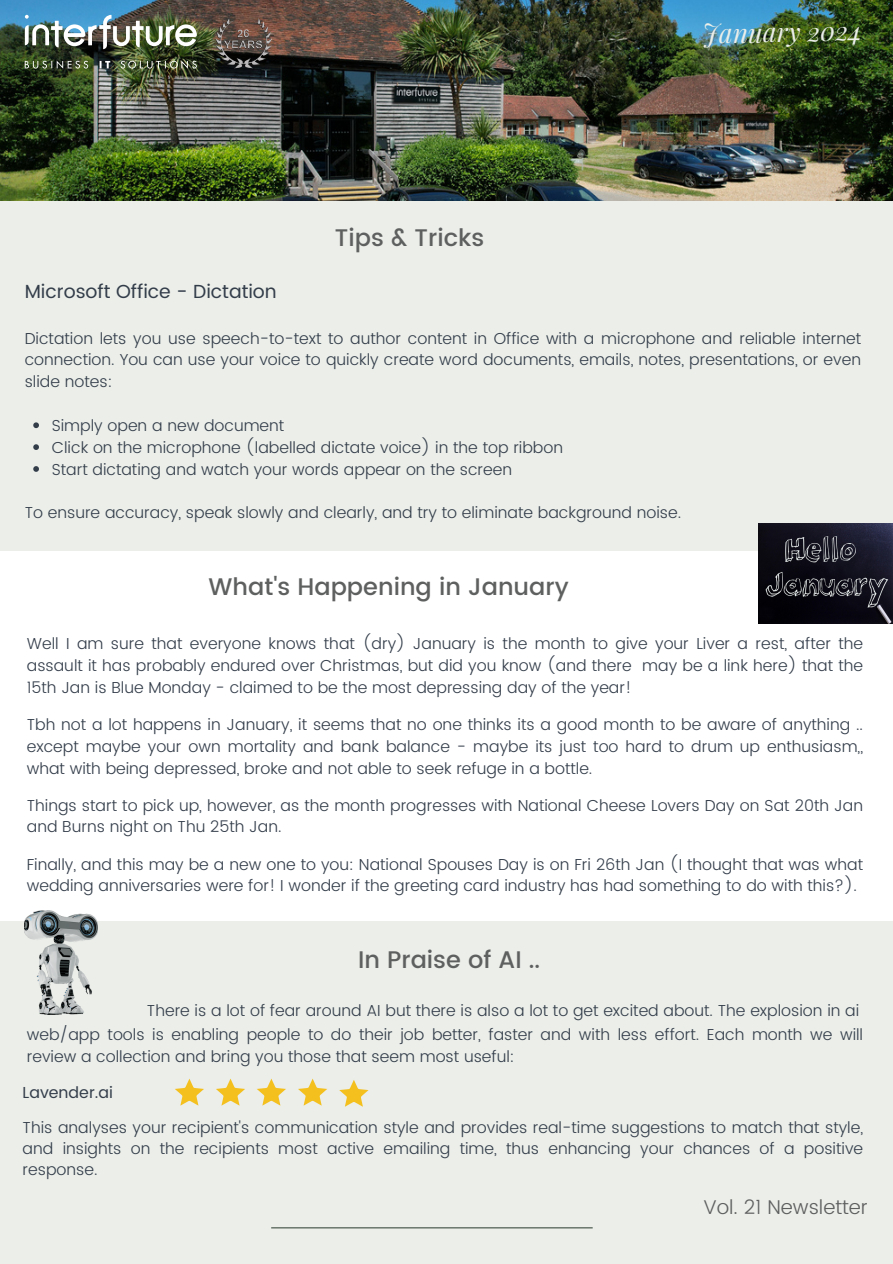
<style>
.page{position:relative;width:893px;height:1264px;background:#fff}
.page>*{position:absolute;margin:0;border:0;box-sizing:border-box;transform-origin:0 0}
.t1{font:italic 26.25px "Playfair Display";color:#ebeee9}
.t2{font:500 24px "Poppins";color:#5e5f5f}
.t3{font:300 19.95px "Poppins";color:#5e5f5f}
.t4{font:18.9px "Poppins";color:#333d4a}
.t5{font:300 15.9px/21.9px "Poppins";color:#333d4a;text-align:justify}
.t6{font:15.9px "Poppins";color:#333d4a}
</style>
<div class="page">
<div style="left:0;top:921px;width:892px;height:342px;background:#ebeee9"></div>
<hr style="left:271px;top:1227px;width:321px;height:1px;background:#3e4e40">
<div style="left:0;top:188px;width:892px;height:362px;background:#ebeee9"></div>
<img style="left:0;top:0;width:892px;height:200px">
<img style="left:25px;top:910px;width:73px;height:104px">
<svg style="left:339px;top:1080px;width:29px;height:26px"></svg>
<svg style="left:298px;top:1078px;width:29px;height:27px"></svg>
<svg style="left:257px;top:1078px;width:29px;height:27px"></svg>
<svg style="left:175px;top:1078px;width:29px;height:27px"></svg>
<svg style="left:216px;top:1078px;width:29px;height:27px"></svg>
<img style="left:758px;top:523px;width:134px;height:100px">
<svg style="left:33px;top:422px;width:6px;height:6px"></svg>
<svg style="left:33px;top:444px;width:6px;height:6px"></svg>
<svg style="left:33px;top:466px;width:6px;height:6px"></svg>
<img style="left:216px;top:13px;width:55px;height:55px">
<img style="left:25px;top:15px;width:172px;height:54px">
<p class="t2" style="left:335px;top:224px;width:151px">Tips &amp; Tricks</p>
<p class="t1" style="left:702px;top:15px;width:161px;rotate:-1deg">January 2024</p>
<p class="t4" style="left:25px;top:280px;width:253px">Microsoft Office - Dictation</p>
<p class="t5" style="left:25px;top:327px;width:837px">Dictation lets you use speech-to-text to author content in Office with a microphone and reliable internet connection. You can use your voice to quickly create word documents, emails, notes, presentations, or even slide notes:</p>
<p class="t5" style="left:52px;top:414px;width:234px">Simply open a new document</p>
<p class="t5" style="left:52px;top:436px;width:513px">Click on the microphone (labelled dictate voice) in the top ribbon</p>
<p class="t5" style="left:52px;top:458px;width:462px">Start dictating and watch your words appear on the screen</p>
<p class="t5" style="left:25px;top:502px;width:658px">To ensure accuracy, speak slowly and clearly, and try to eliminate background noise.</p>
<p class="t2" style="left:208px;top:572px;width:361px">What's Happening in January</p>
<p class="t5" style="left:27px;top:632px;width:837px">Well I am sure that everyone knows that (dry) January is the month to give your Liver a rest, after the assault it has probably endured over Christmas, but did you know (and there may be a link here) that the 15th Jan is Blue Monday - claimed to be the most depressing day of the year!</p>
<p class="t5" style="left:27px;top:713px;width:837px">Tbh not a lot happens in January, it seems that no one thinks its a good month to be aware of anything .. except maybe your own mortality and bank balance - maybe its just too hard to drum up enthusiasm,, what with being depressed, broke and not able to seek refuge in a bottle.</p>
<p class="t5" style="left:27px;top:794px;width:837px">Things start to pick up, however, as the month progresses with National Cheese Lovers Day on Sat 20th Jan and Burns night on Thu 25th Jan.</p>
<p class="t5" style="left:27px;top:853px;width:837px">Finally, and this may be a new one to you: National Spouses Day is on Fri 26th Jan (I thought that was what wedding anniversaries were for! I wonder if the greeting card industry has had something to do with this?).</p>
<p class="t2" style="left:358px;top:946px;width:184px">In Praise of AI ..</p>
<p class="t5" style="left:147px;top:999px;width:713px">There is a lot of fear around AI but there is also a lot to get excited about. The explosion in ai</p>
<p class="t5" style="left:27px;top:1023px;width:837px">web/app tools is enabling people to do their job better, faster and with less effort. Each month we will review a collection and bring you those that seem most useful:</p>
<p class="t6" style="left:23px;top:1083px;width:92px">Lavender.ai</p>
<p class="t5" style="left:23px;top:1116px;width:842px;line-height:21.5px">This analyses your recipient's communication style and provides real-time suggestions to match that style, and insights on the recipients most active emailing time, thus enhancing your chances of a positive response.</p>
<p class="t3" style="left:703px;top:1195px;width:166px">Vol. 21 Newsletter</p>
</div>
